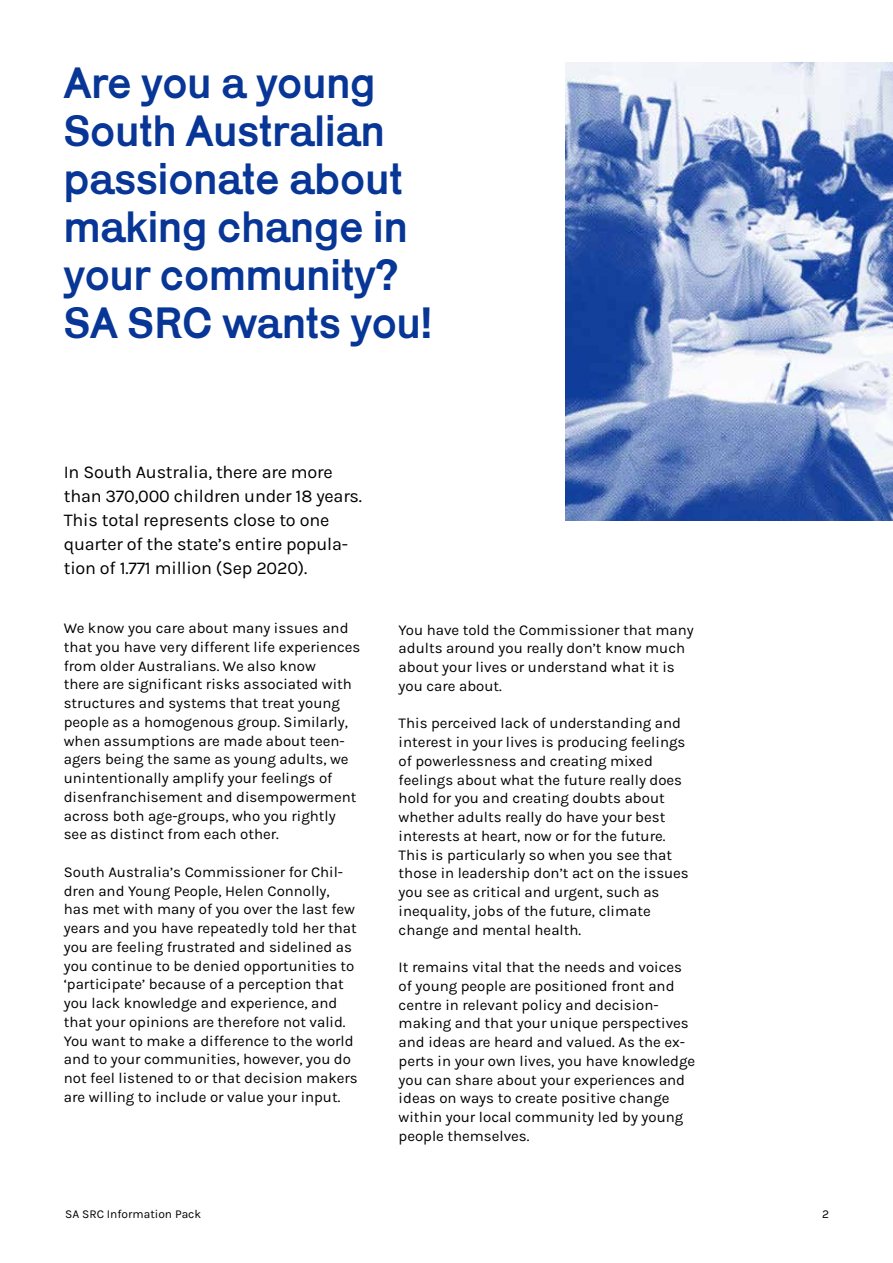
<style>
.page{position:relative;width:893px;height:1263px;background:#fff}
.page>*{position:absolute;margin:0;border:0;box-sizing:border-box;transform-origin:0 0}
.t1{font:45px/48px "Karrik";color:#073696}
.t2{font:18px/24px "Karla";letter-spacing:-.01em;color:#000}
.t3{font:15px/18.8px "Karla";color:#000}
.t4{font:12px "Karla";color:#000}
</style>
<div class="page">
<img style="left:566px;top:62px;width:327px;height:459px">
<h1 class="t1" style="left:64px;top:54px;width:370px">Are you a young<br>South Australian passionate about making change in your community?<br>SA SRC wants you!</h1>
<p class="t2" style="left:64px;top:459px;width:300px">In South Australia, there are more than 370,000 children under 18 years.<br>This total represents close to one quarter of the state’s entire popula&shy;tion of 1.771 million (Sep 2020).</p>
<p class="t3" style="left:64px;top:618px;width:298px">We know you care about many issues and that you have very different life experiences from older Australians. We also know<br>there are significant risks associated with structures and systems that treat young people as a homogenous group. Similarly, when assumptions are made about teen&shy;agers being the same as young adults, we unintentionally amplify your feelings of disenfranchisement and disempowerment across both age-groups, who you rightly see as distinct from each other.</p>
<p class="t3" style="left:64px;top:862px;width:296px">South Australia’s Commissioner for Chil&shy;dren and Young People, Helen Connolly, has met with many of you over the last few years and you have repeatedly told her that you are feeling frustrated and sidelined as you continue to be denied opportunities to ‘participate’ because of a perception that you lack knowledge and experience, and that your opinions are therefore not valid.<br>You want to make a difference to the world and to your communities, however, you do not feel listened to or that decision makers are willing to include or value your input.</p>
<p class="t3" style="left:399px;top:620px;width:296px">You have told the Commissioner that many adults around you really don’t know much about your lives or understand what it is you care about.</p>
<p class="t3" style="left:399px;top:713px;width:292px">This perceived lack of understanding and interest in your lives is producing feelings of powerlessness and creating mixed feelings about what the future really does hold for you and creating doubts about whether adults really do have your best interests at heart, now or for the future.<br>This is particularly so when you see that those in leadership don’t act on the issues you see as critical and urgent, such as inequality, jobs of the future, climate change and mental health.</p>
<p class="t3" style="left:399px;top:957px;width:298px">It remains vital that the needs and voices of young people are positioned front and centre in relevant policy and decision&shy;making and that your unique perspectives and ideas are heard and valued. As the ex&shy;perts in your own lives, you have knowledge you can share about your experiences and ideas on ways to create positive change within your local community led by young people themselves.</p>
<p class="t4" style="left:65px;top:1206px;width:138px">SA SRC Information Pack</p>
<p class="t4" style="left:822px;top:1206px;width:8px">2</p>
</div>
